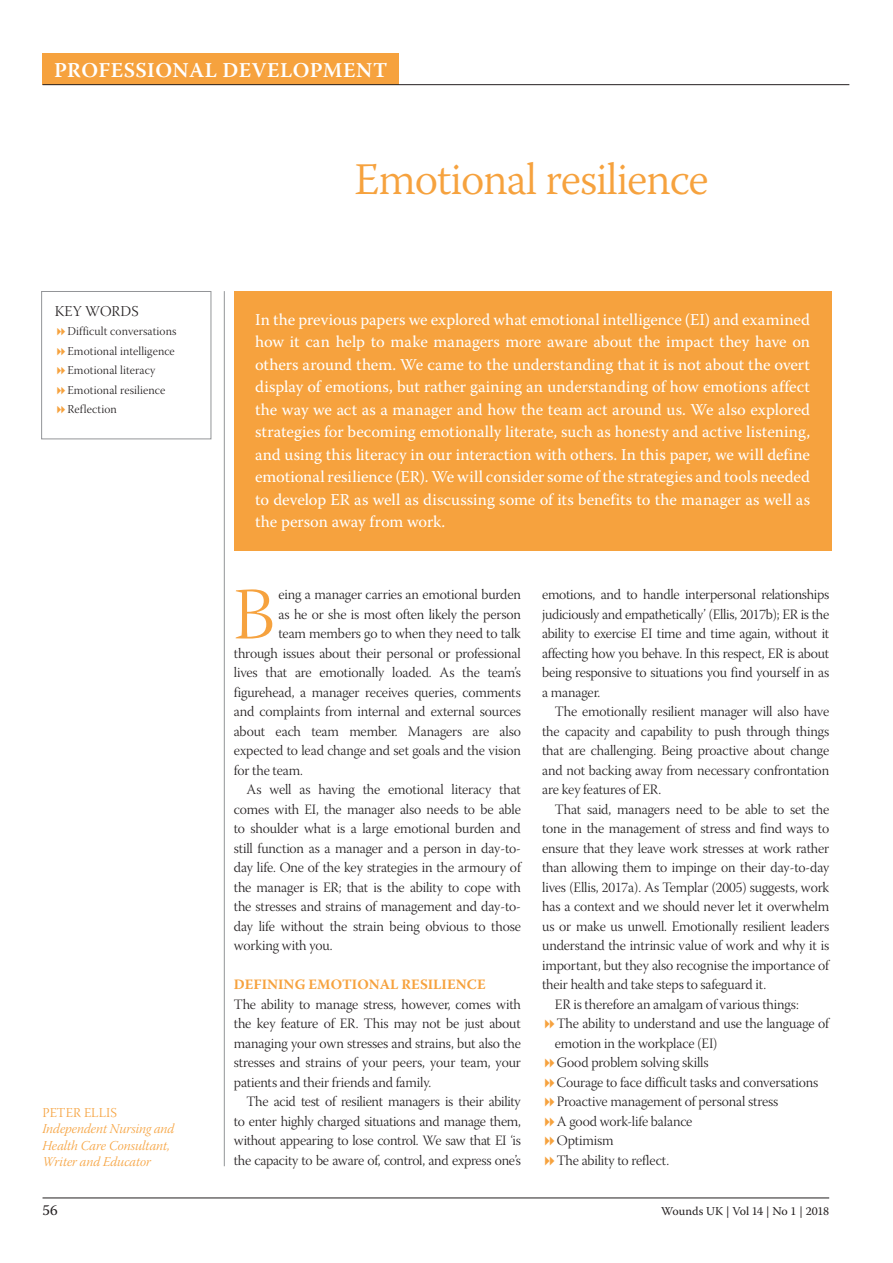
<style>
.page{position:relative;width:893px;height:1263px;background:#fff}
.page>*{position:absolute;margin:0;border:0;box-sizing:border-box;transform-origin:0 0}
.t1{font:73.35px "Warnock Pro Light Subh";color:#f6a23e}
.t2{font:300 45px "Warnock Pro";letter-spacing:-.025em;color:#f6a23e}
.t3{font:600 21px "Warnock Pro";letter-spacing:.02em;color:#fff}
.t4{font:16.5px/22.5px "Warnock Pro";letter-spacing:-.005em;color:#fff;text-align:justify}
.t5{font:15px "Warnock Pro Light Subh";letter-spacing:.01em;color:#231f20}
.t6{font:15px "Warnock Pro";color:#231f20}
.t7{font:14.25px/19.5px "Warnock Pro Light Subh";letter-spacing:-.01em;color:#231f20;text-align:justify}
.t8{font:700 14.25px "Warnock Pro";color:#f6a23e}
.t9{font:13.5px/16.2px "Warnock Pro Light It Subh";color:#f6a23e}
.t10{font:13.5px "Warnock Pro Light Subh";letter-spacing:.01em;color:#f6a23e}
.t11{font:12px/19.5px "Warnock Pro Light Subh";letter-spacing:.01em;color:#231f20}
.t12{font:12px "Warnock Pro";letter-spacing:-.005em;color:#231f20}
</style>
<div class="page">
<hr style="left:43px;top:1197px;width:786px;height:1px;background:#231f20">
<div style="left:43px;top:53px;width:356px;height:32px;background:#f6a23e"></div>
<hr style="left:43px;top:84px;width:806px;height:1px;background:#231f20">
<hr style="left:224px;top:291px;width:1px;height:875px;background:#939598">
<div style="left:234px;top:291px;width:597px;height:260px;background:#f6a23e"></div>
<div style="left:41px;top:291px;width:170px;height:148px;border:1px solid #939598"></div>
<h3 class="t3" style="left:54px;top:57px;width:335px">PROFESSIONAL DEVELOPMENT</h3>
<p class="t5" style="left:55px;top:303px;width:85px">KEY WORDS</p>
<p class="t11" style="left:67px;top:323px;width:111px">Difficult conversations<br>Emotional intelligence<br>Emotional literacy<br>Emotional resilience<br>Reflection</p>
<p class="t10" style="left:43px;top:1105px;width:76px">PETER ELLIS</p>
<p class="t9" style="left:43px;top:1122px;width:133px">Independent Nursing and<br>Health Care Consultant,<br>Writer and Educator</p>
<h2 class="t2" style="left:355px;top:152px;width:355px">Emotional resilience</h2>
<p class="t4" style="left:255px;top:308px;width:556px">In the previous papers we explored what emotional intelligence (EI) and examined how it can help to make managers more aware about the impact they have on others around them. We came to the understanding that it is not about the overt display of emotions, but rather gaining an understanding of how emotions affect the way we act as a manager and how the team act around us. We also explored strategies for becoming emotionally literate, such as honesty and active listening, and using this literacy in our interaction with others. In this paper, we will define emotional resilience (ER). We will consider some of the strategies and tools needed to develop ER as well as discussing some of its benefits to the manager as well as the person away from work.</p>
<h1 class="t1" style="left:233px;top:575px;width:43px">B</h1>
<p class="t7" style="left:278px;top:587px;width:244px">eing a manager carries an emotional burden</p>
<p class="t7" style="left:278px;top:606px;width:244px">as he or she is most often likely the person</p>
<p class="t7" style="left:278px;top:626px;width:244px">team members go to when they need to talk</p>
<p class="t7" style="left:234px;top:645px;width:288px">through issues about their personal or professional</p>
<p class="t7" style="left:234px;top:664px;width:289px">lives that are emotionally loaded. As the team’s</p>
<p class="t7" style="left:234px;top:684px;width:288px">figurehead, a manager receives queries, comments</p>
<p class="t7" style="left:234px;top:703px;width:289px">and complaints from internal and external sources</p>
<p class="t7" style="left:234px;top:723px;width:289px">about each team member. Managers are also</p>
<p class="t7" style="left:234px;top:742px;width:288px">expected to lead change and set goals and the vision</p>
<p class="t7" style="left:234px;top:762px;width:70px">for the team.</p>
<p class="t7" style="left:247px;top:781px;width:276px">As well as having the emotional literacy that</p>
<p class="t7" style="left:234px;top:801px;width:288px">comes with EI, the manager also needs to be able</p>
<p class="t7" style="left:234px;top:820px;width:288px">to shoulder what is a large emotional burden and</p>
<p class="t7" style="left:234px;top:840px;width:289px">still function as a manager and a person in day-to-</p>
<p class="t7" style="left:234px;top:859px;width:289px">day life. One of the key strategies in the armoury of</p>
<p class="t7" style="left:234px;top:879px;width:288px">the manager is ER; that is the ability to cope with</p>
<p class="t7" style="left:234px;top:898px;width:289px">the stresses and strains of management and day-to-</p>
<p class="t7" style="left:234px;top:918px;width:288px">day life without the strain being obvious to those</p>
<p class="t7" style="left:234px;top:937px;width:100px">working with you.</p>
<p class="t8" style="left:234px;top:976px;width:253px">DEFINING EMOTIONAL RESILIENCE</p>
<p class="t7" style="left:234px;top:996px;width:289px">The ability to manage stress, however, comes with the key feature of ER. This may not be just about managing your own stresses and strains, but also the stresses and strains of your peers, your team, your patients and their friends and family.</p>
<p class="t7" style="left:234px;top:1093px;width:289px;text-indent:13px">The acid test of resilient managers is their ability to enter highly charged situations and manage them, without appearing to lose control. We saw that EI ‘is the capacity to be aware of, control, and express one’s</p>
<p class="t7" style="left:542px;top:586px;width:289px">emotions, and to handle interpersonal relationships judiciously and empathetically’ (Ellis, 2017b); ER is the ability to exercise EI time and time again, without it affecting how you behave. In this respect, ER is about being responsive to situations you find yourself in as a manager.</p>
<p class="t7" style="left:542px;top:703px;width:289px;text-indent:13px">The emotionally resilient manager will also have the capacity and capability to push through things that are challenging. Being proactive about change and not backing away from necessary confrontation are key features of ER.</p>
<p class="t7" style="left:555px;top:801px;width:276px">That said, managers need to be able to set the</p>
<p class="t7" style="left:542px;top:820px;width:289px">tone in the management of stress and find ways to</p>
<p class="t7" style="left:542px;top:840px;width:289px">ensure that they leave work stresses at work rather</p>
<p class="t7" style="left:542px;top:859px;width:289px">than allowing them to impinge on their day-to-day</p>
<p class="t7" style="left:542px;top:879px;width:288px">lives (Ellis, 2017a). As Templar (2005) suggests, work</p>
<p class="t7" style="left:542px;top:898px;width:289px">has a context and we should never let it overwhelm</p>
<p class="t7" style="left:542px;top:918px;width:288px">us or make us unwell. Emotionally resilient leaders</p>
<p class="t7" style="left:542px;top:937px;width:289px">understand the intrinsic value of work and why it is</p>
<p class="t7" style="left:542px;top:957px;width:289px">important, but they also recognise the importance of</p>
<p class="t7" style="left:542px;top:976px;width:225px">their health and take steps to safeguard it.</p>
<p class="t7" style="left:555px;top:996px;width:245px">ER is therefore an amalgam of various things:</p>
<p class="t7" style="left:557px;top:1015px;width:274px">The ability to understand and use the language of</p>
<p class="t7" style="left:555px;top:1035px;width:164px">emotion in the workplace (EI)</p>
<p class="t7" style="left:557px;top:1054px;width:153px">Good problem solving skills</p>
<p class="t7" style="left:557px;top:1074px;width:263px">Courage to face difficult tasks and conversations</p>
<p class="t7" style="left:557px;top:1093px;width:223px">Proactive management of personal stress</p>
<p class="t7" style="left:557px;top:1113px;width:137px">A good work-life balance</p>
<p class="t7" style="left:557px;top:1132px;width:58px">Optimism</p>
<p class="t7" style="left:557px;top:1152px;width:114px">The ability to reflect.</p>
<p class="t6" style="left:43px;top:1201px;width:17px">56</p>
<p class="t12" style="left:661px;top:1204px;width:170px">Wounds UK | Vol 14 | No 1 | 2018</p>
</div>
